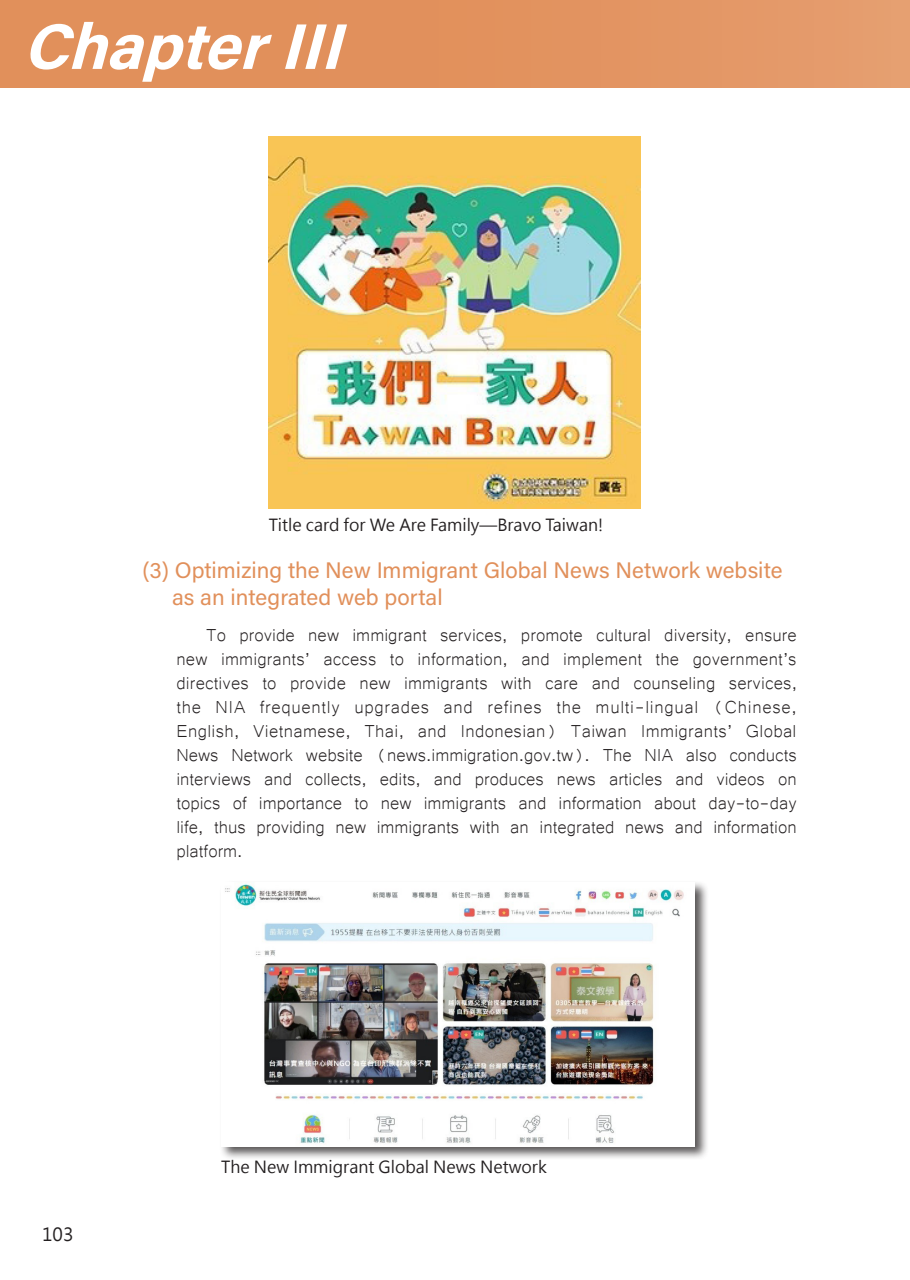
<style>
.page{position:relative;width:910px;height:1280px;background:#fff}
.page>*{position:absolute;margin:0;border:0;box-sizing:border-box;transform-origin:0 0}
.雜誌小標_黃{font:italic 64.5px "Acumin Variable Concept";color:#fff}
.t1{font:22.5px/24px "Microsoft Yi Baiti";color:#231f20;text-align:justify}
.t2{font:22.5px "Acumin Variable Concept";color:#e1905b}
.t3{font:18px "Microsoft Jheng Hei";color:#231f20}
.t4{font:16.5px "Microsoft Jheng Hei";color:#231f20}
</style>
<div class="page">
<img style="left:269px;top:136px;width:372px;height:372px">
<div style="left:0;top:0;width:910px;height:88px;background:linear-gradient(to right,#e08c56,#e49a6b)"></div>
<div style="left:219px;top:880px;width:490px;height:280px;background:#231f20;opacity:.75"></div>
<img style="left:221px;top:882px;width:473px;height:264px">
<p class="雜誌小標_黃" style="left:23px;top:2px;width:342px">ChapterIII</p>
<p class="t4" style="left:269px;top:515px;width:336px">Title card for We Are Family—Bravo Taiwan!</p>
<p class="t2" style="left:142px;top:555px;width:642px">(3) Optimizing the New Immigrant Global News Network website</p>
<p class="t2" style="left:172px;top:582px;width:272px">as an integrated web portal</p>
<p class="t1" style="left:176px;top:621px;width:622px;text-indent:30px">To provide new immigrant services, promote cultural diversity, ensure new immigrants’ access to information, and implement the government’s directives to provide new immigrants with care and counseling services, the NIA frequently upgrades and refines the multi-lingual (Chinese, English, Vietnamese, Thai, and Indonesian) Taiwan Immigrants’ Global News Network website (news.immigration.gov.tw). The NIA also conducts interviews and collects, edits, and produces news articles and videos on topics of importance to new immigrants and information about day-to-day life, thus providing new immigrants with an integrated news and information platform.</p>
<p class="t3" style="left:42px;top:1223px;width:33px">103</p>
<p class="t4" style="left:221px;top:1157px;width:327px">The New Immigrant Global News Network</p>
</div>
